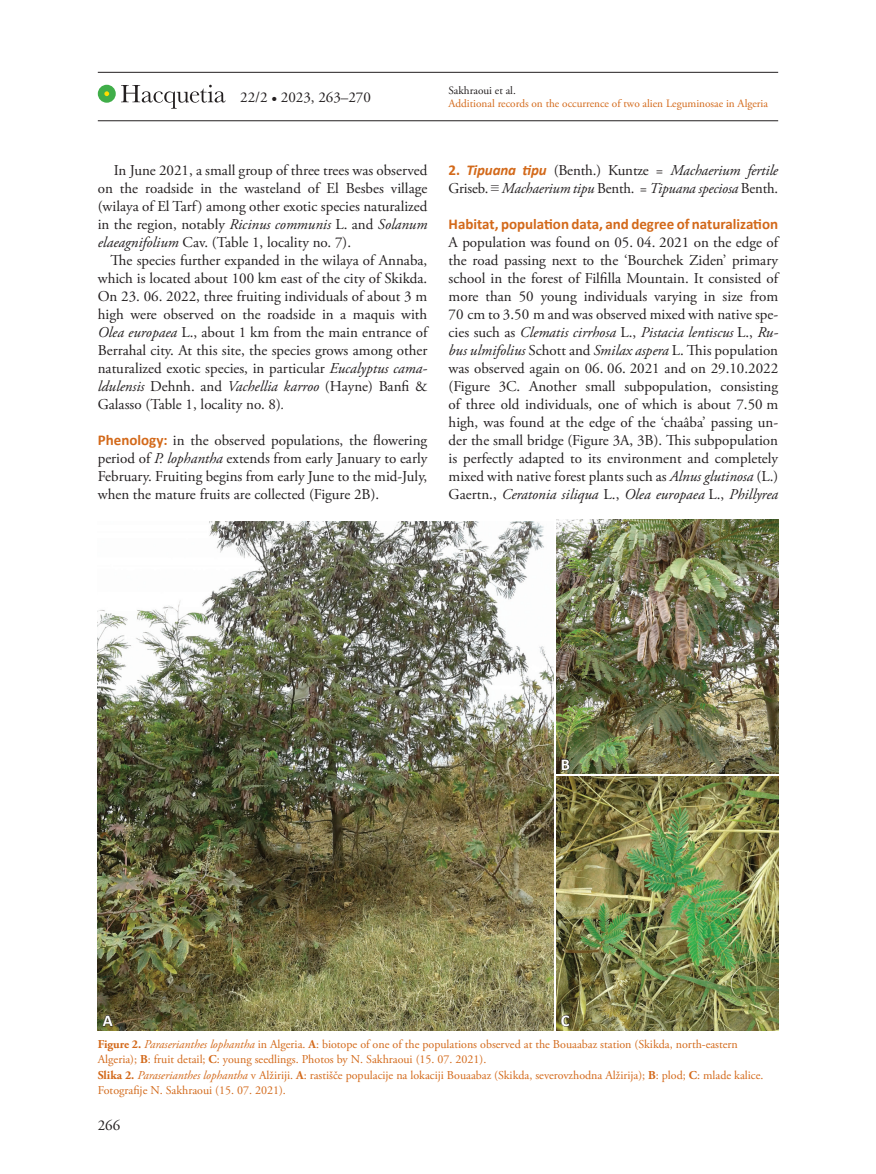
<style>
.page{position:relative;width:876px;height:1174px;background:#fff}
.page>*{position:absolute;margin:0;border:0;box-sizing:border-box;transform-origin:0 0}
.t1{font:700 16.5px "Calibri";color:#fff}
.t2{font:15px/18px "Adobe Garamond Pro";color:#231f20;text-align:justify}
.t3{font:italic 15px/18px "Adobe Garamond Pro";letter-spacing:-.01em;color:#231f20}
.t4{font:700 15px "Calibri";color:#d3691a}
.t5{font:12px/14.4px "Adobe Garamond Pro";color:#d3691a}
.t6{font:11.25px "Adobe Garamond Pro";color:#d3691a}
.t7{font:11.25px "Adobe Garamond Pro";color:#231f20}
.s1{font-style:italic}
.s2{font-family:"Calibri";font-weight:700;color:#d3691a}
.s3{font-family:"Calibri";font-weight:700;font-style:normal;color:#d3691a}
.s4{font-style:normal}
.s5{font-family:"Times New Roman";font-style:normal}
.s6{font-weight:700}
</style>
<div class="page">
<hr style="left:98px;top:72px;width:680px;height:1px;background:#231f20">
<hr style="left:98px;top:120px;width:680px;height:1px;background:#231f20">
<svg style="left:121px;top:85px;width:105px;height:24px"></svg>
<div style="left:98px;top:85px;width:18px;height:18px;background:#40ae49;border-radius:50%"></div>
<svg style="left:104px;top:91px;width:5px;height:5px"></svg>
<img style="left:98px;top:521px;width:456px;height:509px">
<svg style="left:102px;top:1010px;width:11px;height:17px"></svg>
<img style="left:556px;top:520px;width:222px;height:254px">
<svg style="left:561px;top:758px;width:10px;height:13px"></svg>
<img style="left:556px;top:776px;width:222px;height:254px">
<svg style="left:560px;top:1014px;width:10px;height:13px"></svg>
<p class="t2" style="left:240px;top:89px;width:132px">22/2 • 2023, 263–270</p>
<p class="t7" style="left:449px;top:84px;width:69px">Sakhraoui et al.</p>
<p class="t6" style="left:449px;top:97px;width:321px">Additional records on the occurrence of two alien Leguminosae in Algeria</p>
<p class="t2" style="left:98px;top:162px;width:331px;text-indent:16px">In June 2021, a small group of three trees was observed on the roadside in the wasteland of El Besbes village (wilaya of El Tarf) among other exotic species naturalized in the region, notably <span class="s1">Ricinus communis</span> L. and <span class="s1">Solanum elaeagnifolium</span> Cav. (Table 1, locality no. 7).</p>
<p class="t2" style="left:98px;top:252px;width:331px;text-indent:13px">The species further expanded in the wilaya of Annaba, which is located about 100 km east of the city of Skikda.<br>On 23. 06. 2022, three fruiting individuals of about 3 m high were observed on the roadside in a maquis with <span class="s1">Olea europaea</span> L., about 1 km from the main entrance of Berrahal city. At this site, the species grows among other naturalized exotic species, in particular <span class="s1">Eucalyptus cama&shy;ldulensis</span> Dehnh. and <span class="s1">Vachellia karroo</span> (Hayne) Banfi &amp; Galasso (Table 1, locality no. 8)<span class="s1">.</span></p>
<p class="t2" style="left:98px;top:432px;width:331px"><span class="s2">Phenology:</span> in the observed populations, the flowering period of <span class="s1">P. lophantha</span> extends from early January to early February. Fruiting begins from early June to the mid-July, when the mature fruits are collected (Figure 2B).</p>
<p class="t3" style="left:449px;top:162px;width:331px"><span class="s3">2.</span> <span class="s2">Tipuana tipu</span> <span class="s4">(Benth.) Kuntze =</span> Machaerium fertile<br><span class="s4">Griseb.</span> <span class="s5">≡</span> Machaerium tipu <span class="s4">Benth. =</span> Tipuana speciosa <span class="s4">Benth.</span></p>
<p class="t4" style="left:449px;top:214px;width:331px">Habitat, population data, and degree of naturalization</p>
<p class="t2" style="left:449px;top:234px;width:331px">A population was found on 05. 04. 2021 on the edge of the road passing next to the ‘Bourchek Ziden’ primary school in the forest of Filfilla Mountain. It consisted of more than 50 young individuals varying in size from 70 cm to 3.50 m and was observed mixed with native spe&shy;cies such as <span class="s1">Clematis cirrhosa</span> L., <span class="s1">Pistacia lentiscus</span> L., <span class="s1">Ru&shy;bus ulmifolius</span> Schott and <span class="s1">Smilax aspera</span> L. This population was observed again on 06. 06. 2021 and on 29.10.2022 (Figure 3C. Another small subpopulation, consisting of three old individuals, one of which is about 7.50 m high, was found at the edge of the ‘chaâba’ passing un&shy;der the small bridge (Figure 3A, 3B). This subpopulation is perfectly adapted to its environment and completely mixed with native forest plants such as <span class="s1">Alnus glutinosa</span> (L.)<br>Gaertn., <span class="s1">Ceratonia siliqua</span> L., <span class="s1">Olea europaea</span> L., <span class="s1">Phillyrea</span></p>
<p class="t1" style="left:103px;top:1008px;width:11px">A</p>
<p class="t1" style="left:561px;top:752px;width:11px">B</p>
<p class="t1" style="left:561px;top:1008px;width:10px">C</p>
<p class="t5" style="left:98px;top:1037px;width:642px"><span class="s6">Figure 2.</span> <span class="s1">Paraserianthes lophantha</span> in Algeria. <span class="s6">A</span>: biotope of one of the populations observed at the Bouaabaz station (Skikda, north-eastern<br>Algeria); <span class="s6">B</span>: fruit detail; <span class="s6">C</span>: young seedlings. Photos by N. Sakhraoui (15. 07. 2021).</p>
<p class="t5" style="left:98px;top:1068px;width:667px"><span class="s6">Slika 2.</span> <span class="s1">Paraserianthes lophantha</span> v Alžiriji. <span class="s6">A</span>: rastišče populacije na lokaciji Bouaabaz (Skikda, severovzhodna Alžirija); <span class="s6">B</span>: plod; <span class="s6">C</span>: mlade kalice.<br>Fotografije N. Sakhraoui (15. 07. 2021).</p>
<p class="t2" style="left:98px;top:1116px;width:24px">266</p>
</div>
